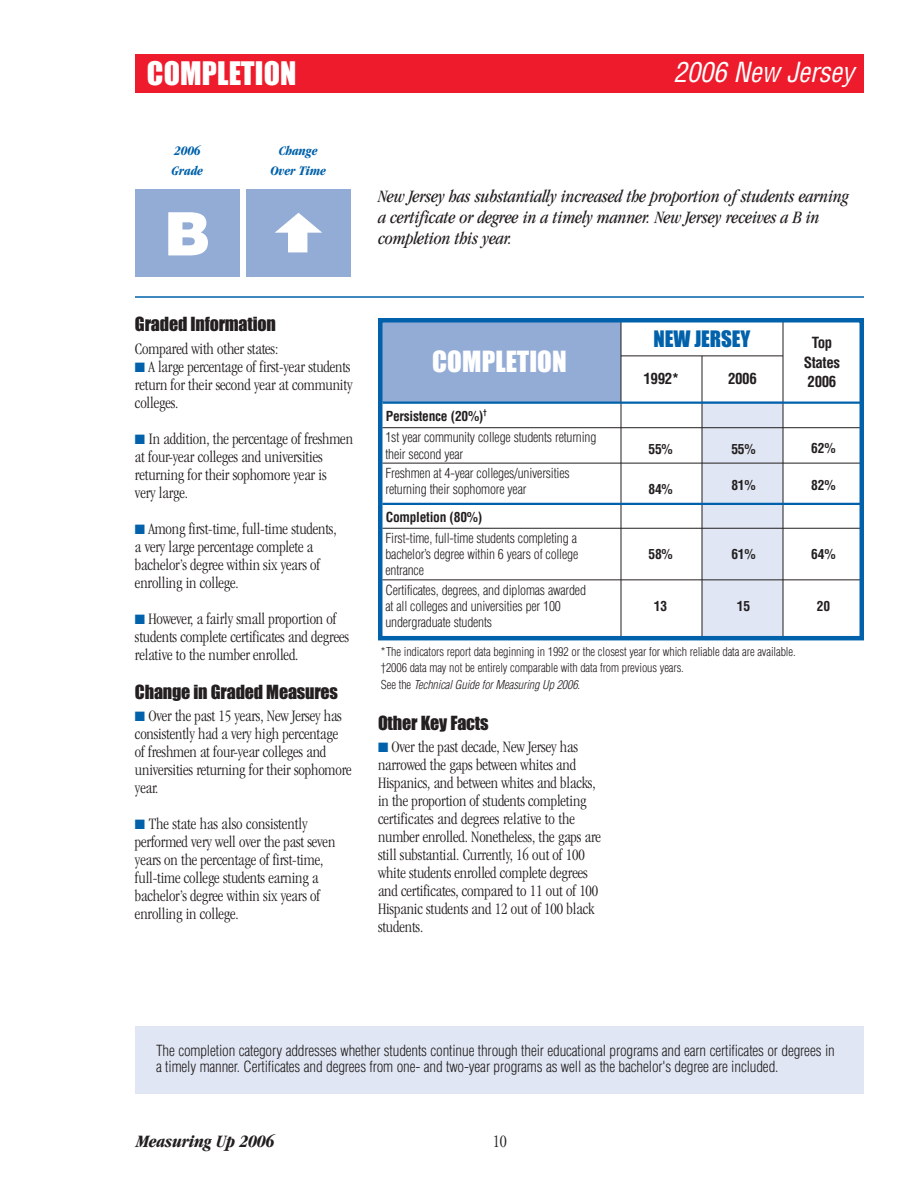
<style>
.page{position:relative;width:918px;height:1188px;background:#fff}
.page>*{position:absolute;margin:0;border:0;box-sizing:border-box;transform-origin:0 0}
.t1{font:900 60px "Helvetica";color:#fff}
.t2{font:30px "Impact";letter-spacing:.005em;color:#fff}
.t3{font:italic condensed 27px "Helvetica";letter-spacing:-.01em;color:#fff}
.t4{font:27px "Impact";letter-spacing:.005em;color:#fff}
.t5{font:21px "Impact";letter-spacing:-.005em;color:#0161aa}
.t6{font:italic condensed 18px/21px "Garamond";letter-spacing:-.01em;color:#231f20}
.t7{font:18px "Impact";letter-spacing:-.01em;color:#231f20}
.t8{font:italic 700 condensed 18px "Garamond";letter-spacing:-.015em;color:#231f20}
.t9{font:300 condensed 18px "Garamond";color:#231f20}
.t10{font:300 condensed 16.5px/18px "Garamond";letter-spacing:-.01em;color:#231f20}
.t11{font:300 condensed 15px/16.5px "Helvetica";letter-spacing:-.01em;color:#231f20}
.t12{font:700 condensed 15px/19.5px "Helvetica";letter-spacing:-.025em;color:#231f20;text-align:center}
.t13{font:300 condensed 13.5px/16.2px "Helvetica";letter-spacing:-.015em;color:#231f20}
.t14{font:700 condensed 13.5px "Helvetica";letter-spacing:-.01em;color:#231f20}
.t15{font:italic 700 condensed 13.5px/19.5px "Garamond";letter-spacing:-.01em;color:#0161aa}
.t16{font:300 condensed 12px/16.5px "Helvetica";letter-spacing:-.01em;color:#231f20}
.s1{color:#0161aa}
.s2{font-weight:700}
.s3{font-style:italic}
</style>
<div class="page">
<div style="left:378px;top:320px;width:243px;height:82px;background:#93acd6"></div>
<hr style="left:621px;top:320px;width:1px;height:317px;background:#231f20">
<div style="left:135px;top:54px;width:729px;height:39px;background:#ee1b2c"></div>
<div style="left:702px;top:401px;width:81px;height:237px;background:#e0e6f3"></div>
<hr style="left:621px;top:356px;width:162px;height:1px;background:#231f20">
<hr style="left:783px;top:320px;width:1px;height:319px;background:#231f20">
<hr style="left:702px;top:356px;width:1px;height:281px;background:#231f20">
<hr style="left:382px;top:402px;width:480px;height:2px;background:#0161aa">
<hr style="left:382px;top:427px;width:480px;height:1px;background:#231f20">
<hr style="left:382px;top:463px;width:480px;height:1px;background:#231f20">
<hr style="left:382px;top:503px;width:480px;height:2px;background:#0161aa">
<hr style="left:382px;top:528px;width:480px;height:1px;background:#231f20">
<hr style="left:382px;top:580px;width:480px;height:1px;background:#231f20">
<div style="left:135px;top:1026px;width:729px;height:68px;background:#e0e6f3"></div>
<div style="left:378px;top:318px;width:486px;height:322px;border:4px solid #0161aa"></div>
<hr style="left:135px;top:296px;width:729px;height:2px;background:#0161aa">
<div style="left:246px;top:189px;width:105px;height:88px;background:#93acd6"></div>
<svg style="left:275px;top:213px;width:47px;height:39px"></svg>
<div style="left:135px;top:189px;width:105px;height:87px;background:#93acd6"></div>
<h2 class="t2" style="left:147px;top:64px;width:151px">COMPLETION</h2>
<h3 class="t3" style="left:674px;top:62px;width:182px">2006 New Jersey</h3>
<p class="t15" style="left:172px;top:142px;width:33px">2006<br>Grade</p>
<p class="t15" style="left:271px;top:143px;width:57px;text-align:center">Change<br>Over Time</p>
<h1 class="t1" style="left:164px;top:212px;width:48px">B</h1>
<p class="t6" style="left:378px;top:187px;width:472px">New Jersey has substantially increased the proportion of students earning a certificate or degree in a timely manner. New Jersey receives a B in completion this year.</p>
<p class="t7" style="left:135px;top:319px;width:142px">Graded Information</p>
<p class="t10" style="left:135px;top:341px;width:145px">Compared with other states:</p>
<p class="t10" style="left:135px;top:359px;width:219px"><span class="s1">■</span> A large percentage of first-year students return for their second year at community colleges.</p>
<p class="t10" style="left:135px;top:431px;width:220px"><span class="s1">■</span> In addition, the percentage of freshmen at four-year colleges and universities returning for their sophomore year is<br>very large.</p>
<p class="t10" style="left:135px;top:521px;width:203px"><span class="s1">■</span> Among first-time, full-time students, a very large percentage complete a bachelor’s degree within six years of enrolling in college.</p>
<p class="t10" style="left:135px;top:611px;width:216px"><span class="s1">■</span> However, a fairly small proportion of students complete certificates and degrees relative to the number enrolled.</p>
<p class="t7" style="left:135px;top:686px;width:205px">Change in Graded Measures</p>
<p class="t10" style="left:135px;top:708px;width:218px"><span class="s1">■</span> Over the past 15 years, New Jersey has consistently had a very high percentage of freshmen at four-year colleges and universities returning for their sophomore year.</p>
<p class="t10" style="left:135px;top:816px;width:202px"><span class="s1">■</span> The state has also consistently performed very well over the past seven years on the percentage of first-time, full-time college students earning a bachelor’s degree within six years of enrolling in college.</p>
<h3 class="t4" style="left:432px;top:352px;width:136px">COMPLETION</h3>
<p class="t5" style="left:654px;top:332px;width:98px">NEW JERSEY</p>
<p class="t12" style="left:804px;top:334px;width:38px">Top<br>States</p>
<p class="t12" style="left:643px;top:370px;width:37px">1992*</p>
<p class="t12" style="left:728px;top:370px;width:30px">2006</p>
<p class="t12" style="left:808px;top:373px;width:30px">2006</p>
<p class="t13" style="left:385px;top:407px;width:212px;line-height:21.5px"><span class="s2">Persistence (20%)</span><sup>†<br></sup>1st year community college students returning</p>
<p class="t13" style="left:385px;top:447px;width:79px">their second year</p>
<p class="t14" style="left:648px;top:444px;width:26px">55%</p>
<p class="t14" style="left:731px;top:444px;width:26px">55%</p>
<p class="t14" style="left:811px;top:443px;width:26px">62%</p>
<p class="t13" style="left:385px;top:466px;width:186px">Freshmen at 4-year colleges/universities returning their sophomore year</p>
<p class="t14" style="left:648px;top:484px;width:26px">84%</p>
<p class="t14" style="left:731px;top:479px;width:26px">81%</p>
<p class="t14" style="left:811px;top:479px;width:26px">82%</p>
<p class="t14" style="left:386px;top:512px;width:98px">Completion (80%)</p>
<p class="t13" style="left:385px;top:531px;width:194px">First-time, full-time students completing a bachelor’s degree within 6 years of college</p>
<p class="t14" style="left:648px;top:549px;width:26px">58%</p>
<p class="t14" style="left:731px;top:549px;width:26px">61%</p>
<p class="t14" style="left:811px;top:549px;width:26px">64%</p>
<p class="t13" style="left:385px;top:562px;width:202px;line-height:19.2px">entrance<br>Certificates, degrees, and diplomas awarded</p>
<p class="t13" style="left:385px;top:599px;width:177px">at all colleges and universities per 100</p>
<p class="t14" style="left:654px;top:601px;width:15px">13</p>
<p class="t14" style="left:737px;top:601px;width:15px">15</p>
<p class="t14" style="left:817px;top:601px;width:15px">20</p>
<p class="t13" style="left:385px;top:615px;width:108px">undergraduate students</p>
<p class="t16" style="left:381px;top:644px;width:416px">*The indicators report data beginning in 1992 or the closest year for which reliable data are available. †2006 data may not be entirely comparable with data from previous years.<br>See the <span class="s3">Technical Guide for Measuring Up 2006</span>.</p>
<p class="t7" style="left:378px;top:717px;width:112px">Other Key Facts</p>
<p class="t10" style="left:378px;top:739px;width:225px"><span class="s1">■</span> Over the past decade, New Jersey has narrowed the gaps between whites and Hispanics, and between whites and blacks, in the proportion of students completing certificates and degrees relative to the number enrolled. Nonetheless, the gaps are still substantial. Currently, 16 out of 100 white students enrolled complete degrees and certificates, compared to 11 out of 100<br>Hispanic students and 12 out of 100 black students.</p>
<p class="t11" style="left:156px;top:1043px;width:680px">The completion category addresses whether students continue through their educational programs and earn certificates or degrees in a timely manner. Certificates and degrees from one- and two-year programs as well as the bachelor's degree are included.</p>
<p class="t8" style="left:136px;top:1134px;width:140px">Measuring Up 2006</p>
<p class="t9" style="left:493px;top:1134px;width:16px">10</p>
</div>
